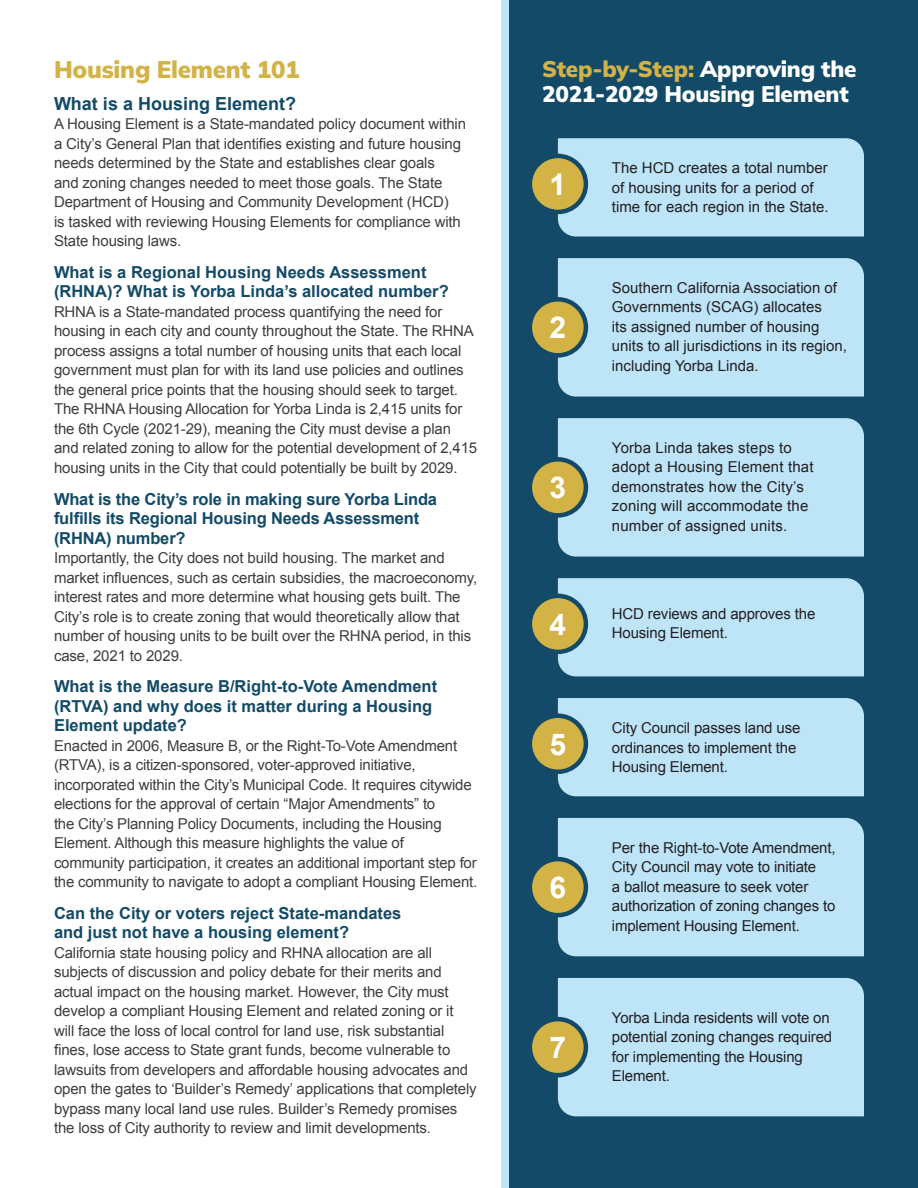
<style>
.page{position:relative;width:918px;height:1188px;background:#fff}
.page>*{position:absolute;margin:0;border:0;box-sizing:border-box;transform-origin:0 0}
.t1{font:700 30px "Arial";color:#fff}
.t2{font:200 24px "Mulish";letter-spacing:-.01em;color:#d3b246}
.t3{font:200 22.5px/25.5px "Mulish";letter-spacing:-.01em;color:#fff}
.t4{font:700 18px "Arial";color:#124a67}
.Body{font:700 16.5px/19.5px "Arial";color:#124a67}
.Body-2{font:15px/19.5px "Arial";letter-spacing:-.01em;color:#3e3e3f}
.t5{font:15px/19.5px "Arial";letter-spacing:-.01em;color:#231f20}
.t6{font:15px/19.5px "Arial";letter-spacing:.01em;color:#231f20}
.s1{color:#d3b246}
</style>
<div class="page">
<div style="left:505px;top:0;width:413px;height:1188px;background:#124a67"></div>
<div style="left:558px;top:258px;width:306px;height:139px;background:#bee4f8"></div>
<div style="left:530px;top:299px;width:56px;height:56px;background:#d3b246;border-radius:50%"></div>
<div style="left:528px;top:297px;width:60px;height:61px;border:4px solid #124a67;border-radius:50%"></div>
<div style="left:502px;top:0;width:7px;height:1188px;background:#bee4f8"></div>
<div style="left:558px;top:418px;width:306px;height:139px;background:#bee4f8"></div>
<div style="left:530px;top:459px;width:56px;height:56px;background:#d3b246;border-radius:50%"></div>
<div style="left:528px;top:457px;width:60px;height:61px;border:4px solid #124a67;border-radius:50%"></div>
<div style="left:558px;top:818px;width:306px;height:138px;background:#bee4f8"></div>
<div style="left:530px;top:859px;width:56px;height:56px;background:#d3b246;border-radius:50%"></div>
<div style="left:528px;top:857px;width:60px;height:60px;border:4px solid #124a67;border-radius:50%"></div>
<div style="left:558px;top:978px;width:306px;height:138px;background:#bee4f8"></div>
<div style="left:530px;top:1019px;width:56px;height:56px;background:#d3b246;border-radius:50%"></div>
<div style="left:528px;top:1017px;width:60px;height:60px;border:4px solid #124a67;border-radius:50%"></div>
<div style="left:558px;top:138px;width:306px;height:99px;background:#bee4f8"></div>
<div style="left:530px;top:156px;width:56px;height:56px;background:#d3b246;border-radius:50%"></div>
<div style="left:528px;top:154px;width:60px;height:60px;border:4px solid #124a67;border-radius:50%"></div>
<div style="left:558px;top:578px;width:306px;height:98px;background:#bee4f8"></div>
<div style="left:530px;top:596px;width:56px;height:56px;background:#d3b246;border-radius:50%"></div>
<div style="left:528px;top:594px;width:60px;height:60px;border:4px solid #124a67;border-radius:50%"></div>
<div style="left:558px;top:698px;width:306px;height:98px;background:#bee4f8"></div>
<div style="left:530px;top:716px;width:56px;height:56px;background:#d3b246;border-radius:50%"></div>
<div style="left:528px;top:713px;width:60px;height:61px;border:4px solid #124a67;border-radius:50%"></div>
<p class="t2" style="left:54px;top:53px;width:247px">Housing Element 101</p>
<p class="t4" style="left:54px;top:92px;width:244px">What is a Housing Element?</p>
<p class="Body-2" style="left:54px;top:114px;width:414px">A Housing Element is a State-mandated policy document within a City’s General Plan that identifies existing and future housing needs determined by the State and establishes clear goals<br>and zoning changes needed to meet those goals. The State Department of Housing and Community Development (HCD)<br>is tasked with reviewing Housing Elements for compliance with State housing laws.</p>
<p class="Body" style="left:54px;top:263px;width:396px">What is a Regional Housing Needs Assessment (RHNA)? What is Yorba Linda’s allocated number?</p>
<p class="Body-2" style="left:54px;top:302px;width:425px">RHNA is a State-mandated process quantifying the need for housing in each city and county throughout the State. The RHNA process assigns a total number of housing units that each local government must plan for with its land use policies and outlines the general price points that the housing should seek to target.<br>The RHNA Housing Allocation for Yorba Linda is 2,415 units for the 6th Cycle (2021-29), meaning the City must devise a plan and related zoning to allow for the potential development of 2,415 housing units in the City that could potentially be built by 2029.</p>
<p class="Body" style="left:54px;top:490px;width:385px">What is the City’s role in making sure Yorba Linda fulfills its Regional Housing Needs Assessment (RHNA) number?</p>
<p class="Body-2" style="left:54px;top:548px;width:425px">Importantly, the City does not build housing. The market and market influences, such as certain subsidies, the macroeconomy, interest rates and more determine what housing gets built. The City’s role is to create zoning that would theoretically allow that number of housing units to be built over the RHNA period, in this case, 2021 to 2029.</p>
<p class="Body" style="left:54px;top:677px;width:385px">What is the Measure B/Right-to-Vote Amendment (RTVA) and why does it matter during a Housing<br>Element update?</p>
<p class="Body-2" style="left:54px;top:736px;width:425px">Enacted in 2006, Measure B, or the Right-To-Vote Amendment (RTVA), is a citizen-sponsored, voter-approved initiative, incorporated within the City’s Municipal Code. It requires citywide elections for the approval of certain “Major Amendments” to<br>the City’s Planning Policy Documents, including the Housing Element. Although this measure highlights the value of community participation, it creates an additional important step for the community to navigate to adopt a compliant Housing Element.</p>
<p class="Body" style="left:54px;top:904px;width:349px">Can the City or voters reject State-mandates and just not have a housing element?</p>
<p class="Body-2" style="left:54px;top:943px;width:424px">California state housing policy and RHNA allocation are all subjects of discussion and policy debate for their merits and actual impact on the housing market. However, the City must develop a compliant Housing Element and related zoning or it will face the loss of local control for land use, risk substantial fines, lose access to State grant funds, become vulnerable to lawsuits from developers and affordable housing advocates and open the gates to ‘Builder’s Remedy’ applications that completely bypass many local land use rules. Builder’s Remedy promises the loss of City authority to review and limit developments.</p>
<p class="t3" style="left:542px;top:55px;width:316px"><span class="s1">Step-by-Step:</span> Approving the<br>2021-2029 Housing Element</p>
<p class="t1" style="left:550px;top:165px;width:18px">1</p>
<p class="t1" style="left:550px;top:308px;width:18px">2</p>
<p class="t1" style="left:550px;top:468px;width:18px">3</p>
<p class="t1" style="left:550px;top:605px;width:18px">4</p>
<p class="t1" style="left:550px;top:725px;width:18px">5</p>
<p class="t1" style="left:550px;top:868px;width:18px">6</p>
<p class="t1" style="left:550px;top:1028px;width:18px">7</p>
<p class="t5" style="left:612px;top:158px;width:218px">The HCD creates a total number of housing units for a period of time for each region in the State.</p>
<p class="t5" style="left:612px;top:278px;width:237px">Southern California Association of<br>Governments (SCAG) allocates<br>its assigned number of housing units to all jurisdictions in its region, including Yorba Linda.</p>
<p class="t6" style="left:612px;top:438px;width:203px">Yorba Linda takes steps to adopt a Housing Element that demonstrates how the City’s zoning will accommodate the number of assigned units.</p>
<p class="t5" style="left:612px;top:604px;width:205px">HCD reviews and approves the<br>Housing Element.</p>
<p class="t5" style="left:612px;top:718px;width:190px">City Council passes land use</p>
<p class="t5" style="left:612px;top:738px;width:186px">ordinances to implement the</p>
<p class="t5" style="left:612px;top:757px;width:118px">Housing Element.</p>
<p class="t5" style="left:612px;top:838px;width:225px">Per the Right-to-Vote Amendment,<br>City Council may vote to initiate<br>a ballot measure to seek voter authorization of zoning changes to implement Housing Element.</p>
<p class="t5" style="left:612px;top:1008px;width:222px">Yorba Linda residents will vote on potential zoning changes required for implementing the Housing<br>Element.</p>
</div>
